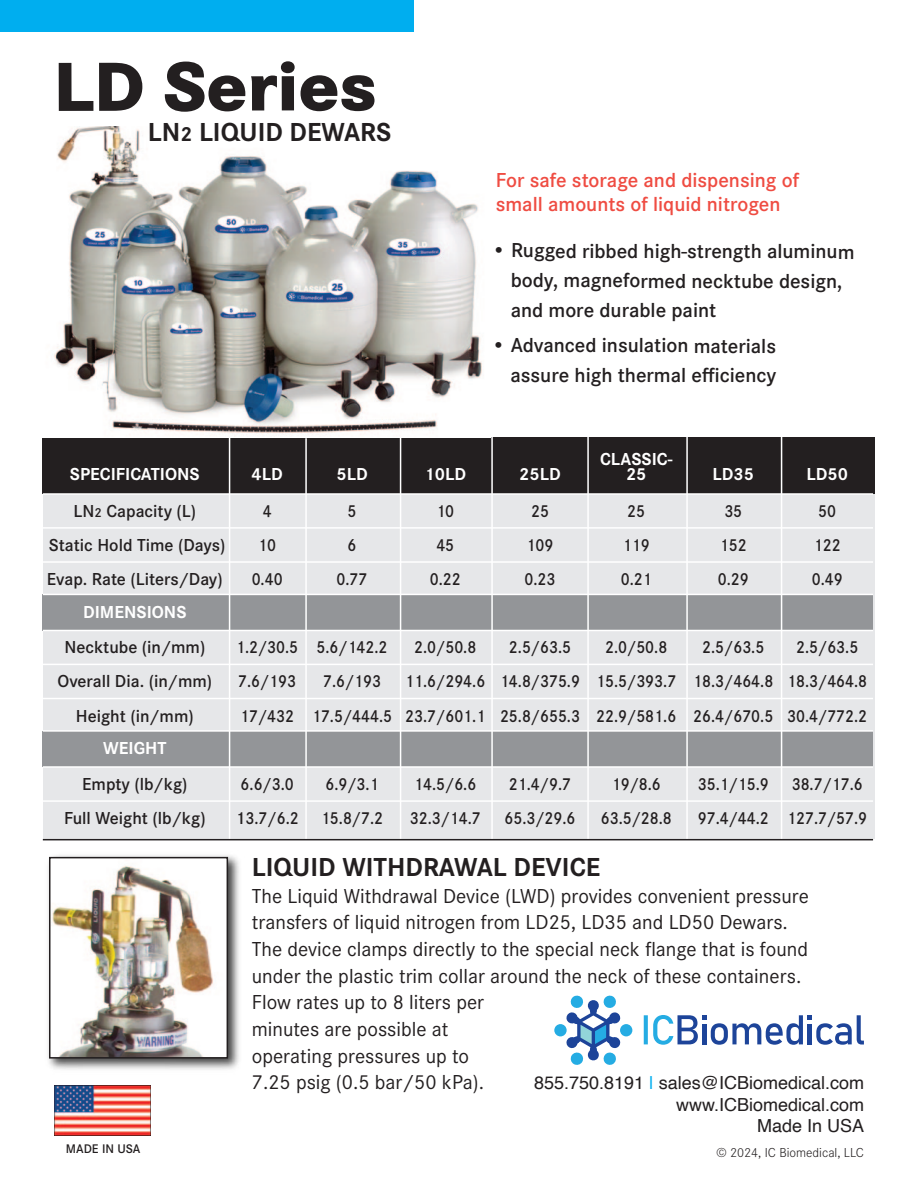
<style>
.page{position:relative;width:918px;height:1188px;background:#fff}
.page>*{position:absolute;margin:0;border:0;box-sizing:border-box;transform-origin:0 0}
.t1{font:800 72px "Corporate S";letter-spacing:-.005em;color:#231f20}
.t2{font:700 27px "Corporate S";color:#231f20}
.t3{font:21px/26.7px "Corporate S";color:#231f20}
.t4{font:600 21px/29.5px "Corporate S";letter-spacing:-.005em;color:#231f20}
.t5{font:600 21px/23.7px "Corporate S";color:#ef4c42}
.t6{font:600 18px "Corporate S";color:#231f20;scale:.9 1}
.t7{font:600 18px "Corporate S";color:#231f20}
.t8{font:18px/21.6px "Helvetica";color:#231f20;text-align:right}
.t9{font:700 18px "Corporate S";color:#fff}
.t10{font:300 13.5px "Corporate S";color:#231f20}
.t11{font:600 12.9px "Corporate S";color:#231f20}
.s1{font-size:21px}
.s2{font-size:13.5px}
.s3{color:#00aeef}
</style>
<div class="page">
<div style="left:0;top:0;width:413px;height:31px;background:#00aeef"></div>
<div style="left:43px;top:447px;width:831px;height:392px;background:#e6e7e9"></div>
<div style="left:43px;top:594px;width:830px;height:36px;background:#939598"></div>
<div style="left:43px;top:731px;width:830px;height:36px;background:#939598"></div>
<div style="left:42px;top:438px;width:832px;height:56px;background:#231f20"></div>
<hr style="left:229px;top:432px;width:1px;height:671px;background:#fff">
<hr style="left:305px;top:438px;width:2px;height:671px;background:#fff">
<hr style="left:400px;top:437px;width:1px;height:671px;background:#fff">
<hr style="left:491px;top:434px;width:2px;height:671px;background:#fff">
<hr style="left:781px;top:434px;width:1px;height:671px;background:#fff">
<hr style="left:587px;top:435px;width:2px;height:671px;background:#fff">
<hr style="left:686px;top:434px;width:2px;height:671px;background:#fff">
<hr style="left:43px;top:493px;width:830px;height:2px;background:#fff">
<hr style="left:43px;top:527px;width:830px;height:2px;background:#fff">
<hr style="left:43px;top:561px;width:830px;height:2px;background:#fff">
<hr style="left:43px;top:594px;width:830px;height:1px;background:#fff">
<hr style="left:43px;top:630px;width:830px;height:1px;background:#fff">
<hr style="left:43px;top:664px;width:830px;height:1px;background:#fff">
<hr style="left:43px;top:698px;width:830px;height:1px;background:#fff">
<hr style="left:43px;top:730px;width:830px;height:2px;background:#fff">
<hr style="left:43px;top:766px;width:830px;height:2px;background:#fff">
<hr style="left:43px;top:800px;width:830px;height:2px;background:#fff">
<hr style="left:43px;top:839px;width:830px;height:1px;background:#231f20">
<div style="left:620px;top:1024px;width:12px;height:12px;background:#25ace3;border-radius:50%"></div>
<div style="left:554px;top:1024px;width:13px;height:12px;background:#25ace3;border-radius:50%"></div>
<svg style="left:566px;top:996px;width:55px;height:68px"></svg>
<svg style="left:644px;top:1015px;width:220px;height:30px"></svg>
<img style="left:54px;top:1086px;width:96px;height:50px">
<img style="left:54px;top:126px;width:428px;height:309px">
<img style="left:48px;top:855px;width:191px;height:215px">
<img style="left:52px;top:860px;width:173px;height:196px">
<div style="left:49px;top:857px;width:179px;height:202px;border:2px solid #231f20"></div>
<p class="t1" style="left:53px;top:28px;width:325px">LD Series</p>
<p class="t2" style="left:148px;top:123px;width:245px">LN<span class="s1">2</span> LIQUID DEWARS</p>
<p class="t5" style="left:496px;top:170px;width:305px">For safe storage and dispensing of small amounts of liquid nitrogen</p>
<p class="t4" style="left:511px;top:238px;width:345px;text-indent:-19px">• Rugged ribbed high-strength aluminum body, magneformed necktube design, and more durable paint</p>
<p class="t4" style="left:491px;top:333px;width:287px;text-align:right">• Advanced insulation materials assure high thermal efficiency</p>
<p class="t9" style="left:600px;top:453px;width:74px">CLASSIC-</p>
<p class="t9" style="left:70px;top:468px;width:131px">SPECIFICATIONS</p>
<p class="t9" style="left:252px;top:468px;width:33px">4LD</p>
<p class="t9" style="left:336px;top:468px;width:33px">5LD</p>
<p class="t9" style="left:425px;top:468px;width:43px">10LD</p>
<p class="t9" style="left:519px;top:468px;width:43px">25LD</p>
<p class="t9" style="left:626px;top:468px;width:22px">25</p>
<p class="t9" style="left:713px;top:468px;width:43px">LD35</p>
<p class="t9" style="left:807px;top:468px;width:43px">LD50</p>
<p class="t7" style="left:74px;top:505px;width:124px">LN<span class="s2">2</span> Capacity (L)</p>
<p class="t6" style="left:263px;top:505px;width:11px">4</p>
<p class="t6" style="left:348px;top:505px;width:11px">5</p>
<p class="t6" style="left:436px;top:505px;width:21px">10</p>
<p class="t6" style="left:531px;top:505px;width:21px">25</p>
<p class="t6" style="left:627px;top:505px;width:21px">25</p>
<p class="t6" style="left:724px;top:505px;width:21px">35</p>
<p class="t6" style="left:818px;top:505px;width:21px">50</p>
<p class="t7" style="left:49px;top:539px;width:178px">Static Hold Time (Days)</p>
<p class="t6" style="left:258px;top:539px;width:21px">10</p>
<p class="t6" style="left:348px;top:539px;width:11px">6</p>
<p class="t6" style="left:436px;top:539px;width:21px">45</p>
<p class="t6" style="left:527px;top:539px;width:31px">109</p>
<p class="t6" style="left:623px;top:539px;width:31px">119</p>
<p class="t6" style="left:720px;top:539px;width:31px">152</p>
<p class="t6" style="left:814px;top:539px;width:31px">122</p>
<p class="t7" style="left:47px;top:573px;width:177px">Evap. Rate (Liters/Day)</p>
<p class="t6" style="left:252px;top:573px;width:36px">0.40</p>
<p class="t6" style="left:337px;top:573px;width:36px">0.77</p>
<p class="t6" style="left:430px;top:573px;width:36px">0.22</p>
<p class="t6" style="left:525px;top:573px;width:36px">0.23</p>
<p class="t6" style="left:621px;top:573px;width:36px">0.21</p>
<p class="t6" style="left:718px;top:573px;width:36px">0.29</p>
<p class="t6" style="left:812px;top:573px;width:36px">0.49</p>
<p class="t9" style="left:83px;top:606px;width:105px">DIMENSIONS</p>
<p class="t7" style="left:64px;top:641px;width:142px">Necktube (in/mm)</p>
<p class="t6" style="left:236px;top:641px;width:170px">1.2/30.5 5.6/142.2</p>
<p class="t6" style="left:414px;top:641px;width:71px">2.0/50.8</p>
<p class="t6" style="left:509px;top:641px;width:71px">2.5/63.5</p>
<p class="t6" style="left:605px;top:641px;width:71px">2.0/50.8</p>
<p class="t6" style="left:702px;top:641px;width:71px">2.5/63.5</p>
<p class="t6" style="left:796px;top:641px;width:71px">2.5/63.5</p>
<p class="t7" style="left:57px;top:675px;width:156px">Overall Dia. (in/mm)</p>
<p class="t6" style="left:238px;top:675px;width:66px">7.6/193</p>
<p class="t6" style="left:323px;top:675px;width:66px">7.6/193</p>
<p class="t6" style="left:405px;top:675px;width:515px">11.6/294.6 14.8/375.9 15.5/393.7 18.3/464.8 18.3/464.8</p>
<p class="t7" style="left:76px;top:709px;width:119px">Height (in/mm)</p>
<p class="t6" style="left:240px;top:709px;width:698px">17/432 17.5/444.5 23.7/601.1 25.8/655.3 22.9/581.6 26.4/670.5 30.4/772.2</p>
<p class="t9" style="left:103px;top:742px;width:65px">WEIGHT</p>
<p class="t7" style="left:82px;top:778px;width:107px">Empty (lb/kg)</p>
<p class="t6" style="left:241px;top:778px;width:61px">6.6/3.0</p>
<p class="t6" style="left:325px;top:778px;width:61px">6.9/3.1</p>
<p class="t6" style="left:414px;top:778px;width:71px">14.5/6.6</p>
<p class="t6" style="left:509px;top:778px;width:71px">21.4/9.7</p>
<p class="t6" style="left:612px;top:778px;width:56px">19/8.6</p>
<p class="t6" style="left:698px;top:778px;width:80px">35.1/15.9</p>
<p class="t6" style="left:792px;top:778px;width:80px">38.7/17.6</p>
<p class="t7" style="left:64px;top:812px;width:143px">Full Weight (lb/kg)</p>
<p class="t7" style="left:236px;top:812px;width:149px">13.7/6.2 15.8/7.2</p>
<p class="t6" style="left:410px;top:812px;width:80px">32.3/14.7</p>
<p class="t6" style="left:504px;top:812px;width:80px">65.3/29.6</p>
<p class="t6" style="left:601px;top:812px;width:80px">63.5/28.8</p>
<p class="t6" style="left:698px;top:812px;width:190px">97.4/44.2 127.7/57.9</p>
<p class="t11" style="left:66px;top:1145px;width:76px">MADE IN USA</p>
<p class="t2" style="left:252px;top:858px;width:350px">LIQUID WITHDRAWAL DEVICE</p>
<p class="t3" style="left:252px;top:884px;width:559px">The Liquid Withdrawal Device (LWD) provides convenient pressure transfers of liquid nitrogen from LD25, LD35 and LD50 Dewars.<br>The device clamps directly to the special neck flange that is found under the plastic trim collar around the neck of these containers.</p>
<p class="t3" style="left:252px;top:991px;width:234px">Flow rates up to 8 liters per minutes are possible at operating pressures up to<br>7.25 psig (0.5 bar/50 kPa).</p>
<p class="t8" style="left:534px;top:1073px;width:332px">855.750.8191 <span class="s3">|</span> sales@ICBiomedical.com www.ICBiomedical.com</p>
<p class="t8" style="left:757px;top:1117px;width:109px">Made In USA</p>
<p class="t10" style="left:716px;top:1144px;width:150px">© 2024, IC Biomedical, LLC</p>
</div>
